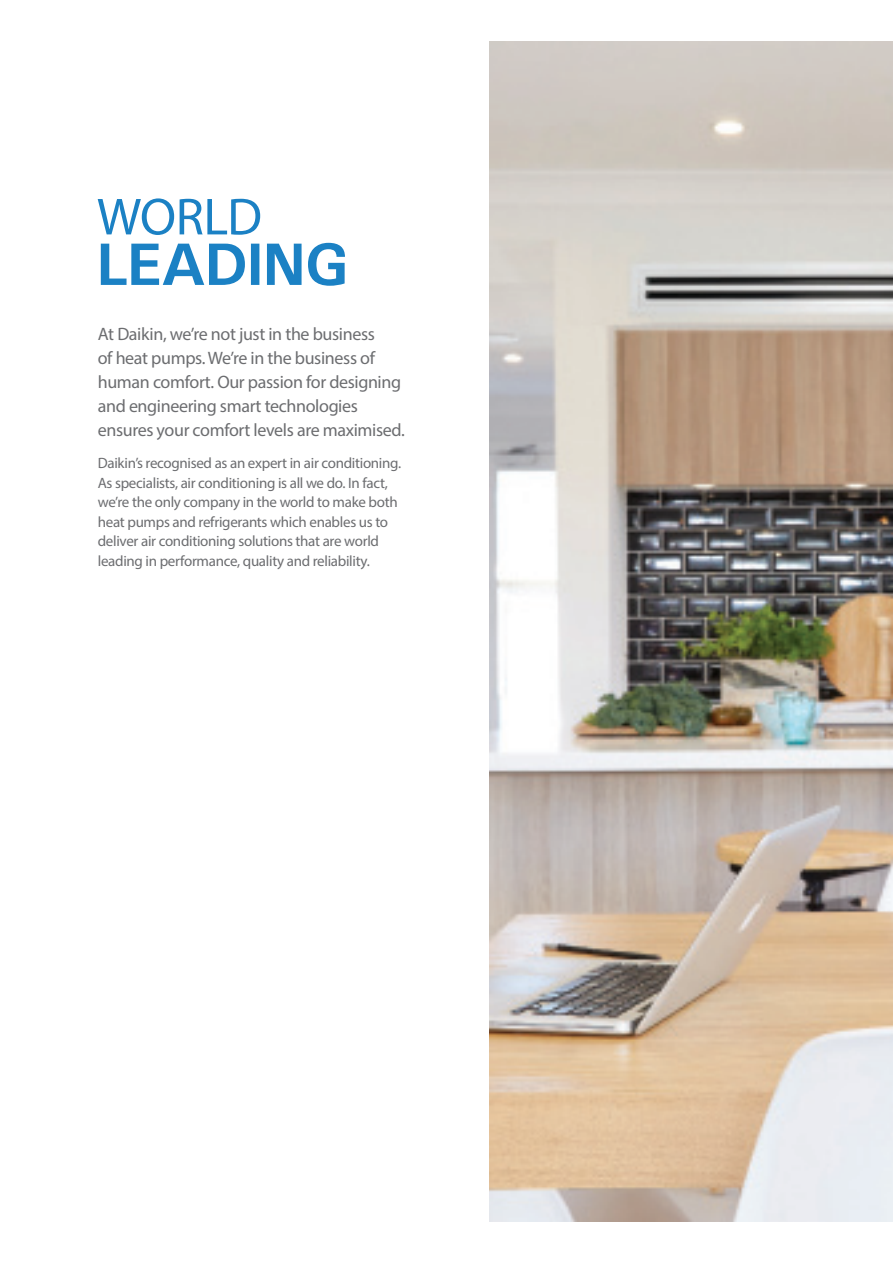
<style>
.page{position:relative;width:893px;height:1263px;background:#fff}
.page>*{position:absolute;margin:0;border:0;box-sizing:border-box;transform-origin:0 0}
.BODY{font:700 60px "Univers";letter-spacing:-.02em;color:#1b81c4}
.BODY-2{font:52.5px "Myriad Pro";letter-spacing:-.015em;color:#1b81c4}
.INTRO{font:18px/24px "Myriad Pro";letter-spacing:-.02em;color:#6c6d70}
.BODY-3{font:15px/19.5px "Myriad Pro";letter-spacing:-.02em;color:#6c6d70}
</style>
<div class="page">
<img style="left:489px;top:41px;width:404px;height:1181px">
<p class="BODY-2" style="left:97px;top:184px;width:167px">WORLD</p>
<p class="BODY" style="left:96px;top:226px;width:254px">LEADING</p>
<p class="INTRO" style="left:98px;top:322px;width:309px">At Daikin, we’re not just in the business<br>of heat pumps. We’re in the business of human comfort. Our passion for designing and engineering smart technologies ensures your comfort levels are maximised.</p>
<p class="BODY-3" style="left:98px;top:453px;width:305px">Daikin’s recognised as an expert in air conditioning.<br>As specialists, air conditioning is all we do. In fact, we’re the only company in the world to make both heat pumps and refrigerants which enables us to deliver air conditioning solutions that are world leading in performance, quality and reliability.</p>
</div>
